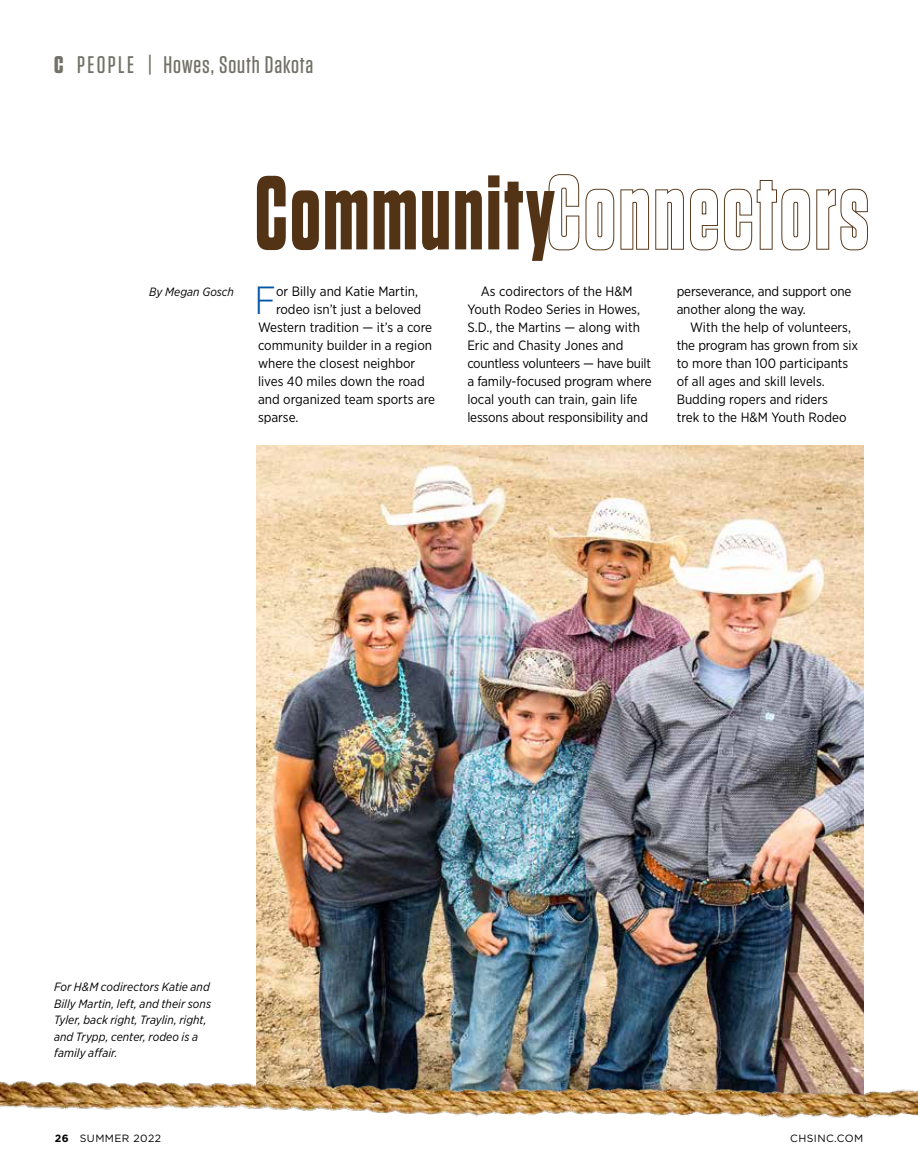
<style>
.page{position:relative;width:918px;height:1175px;background:#fff}
.page>*{position:absolute;margin:0;border:0;box-sizing:border-box;transform-origin:0 0}
.t1{font:700 104.25px "Tungsten";letter-spacing:.04em;color:#533316;scale:.8 1}
.t2{font:300 39.15px "Gotham Narrow";color:#0054a6}
.t3{font:500 24px "Tungsten";letter-spacing:.04em;color:#727168}
.t4{font:13.5px/18px "Gotham Narrow";color:#000}
.t5{font:italic 12px/16.5px "Gotham Narrow";letter-spacing:.005em;color:#000}
.t6{font:10.5px "Gotham";letter-spacing:.04em;color:#000}
.s1{font-weight:700}
</style>
<div class="page">
<img style="left:256px;top:446px;width:608px;height:623px">
<img style="left:0;top:1069px;width:918px;height:50px">
<h3 class="t3" style="left:54px;top:52px;width:261px"><span class="s1">C</span> PEOPLE | Howes, South Dakota</h3>
<p class="t5" style="left:149px;top:283px;width:86px">By Megan Gosch</p>
<h1 class="t1" style="left:255px;top:157px;width:768px">CommunityConnectors</h1>
<h2 class="t2" style="left:255px;top:276px;width:23px">F</h2>
<p class="t4" style="left:276px;top:282px;width:144px">or Billy and Katie Martin,</p>
<p class="t4" style="left:467px;top:282px;width:186px;text-indent:14px">As codirectors of the H&amp;M<br>Youth Rodeo Series in Howes,<br>S.D., the Martins — along with<br>Eric and Chasity Jones and countless volunteers — have built a family-focused program where local youth can train, gain life lessons about responsibility and</p>
<p class="t4" style="left:677px;top:282px;width:176px">perseverance, and support one another along the way.</p>
<p class="t4" style="left:276px;top:300px;width:147px">rodeo isn’t just a beloved</p>
<p class="t4" style="left:258px;top:318px;width:176px">Western tradition — it’s a core</p>
<p class="t4" style="left:258px;top:336px;width:176px">community builder in a region</p>
<p class="t4" style="left:258px;top:354px;width:159px">where the closest neighbor</p>
<p class="t4" style="left:258px;top:372px;width:168px">lives 40 miles down the road</p>
<p class="t4" style="left:258px;top:390px;width:179px">and organized team sports are</p>
<p class="t4" style="left:258px;top:408px;width:42px">sparse.</p>
<p class="t4" style="left:677px;top:318px;width:183px;text-indent:14px">With the help of volunteers, the program has grown from six to more than 100 participants of all ages and skill levels.<br>Budding ropers and riders<br>trek to the H&amp;M Youth Rodeo</p>
<p class="t5" style="left:54px;top:978px;width:159px">For H&amp;M codirectors Katie and<br>Billy Martin, left, and their sons<br>Tyler, back right, Traylin, right, and Trypp, center, rodeo is a family affair.</p>
<p class="t6" style="left:55px;top:1131px;width:108px"><span class="s1">26</span> SUMMER 2022</p>
<p class="t6" style="left:790px;top:1131px;width:75px">CHSINC.COM</p>
</div>
